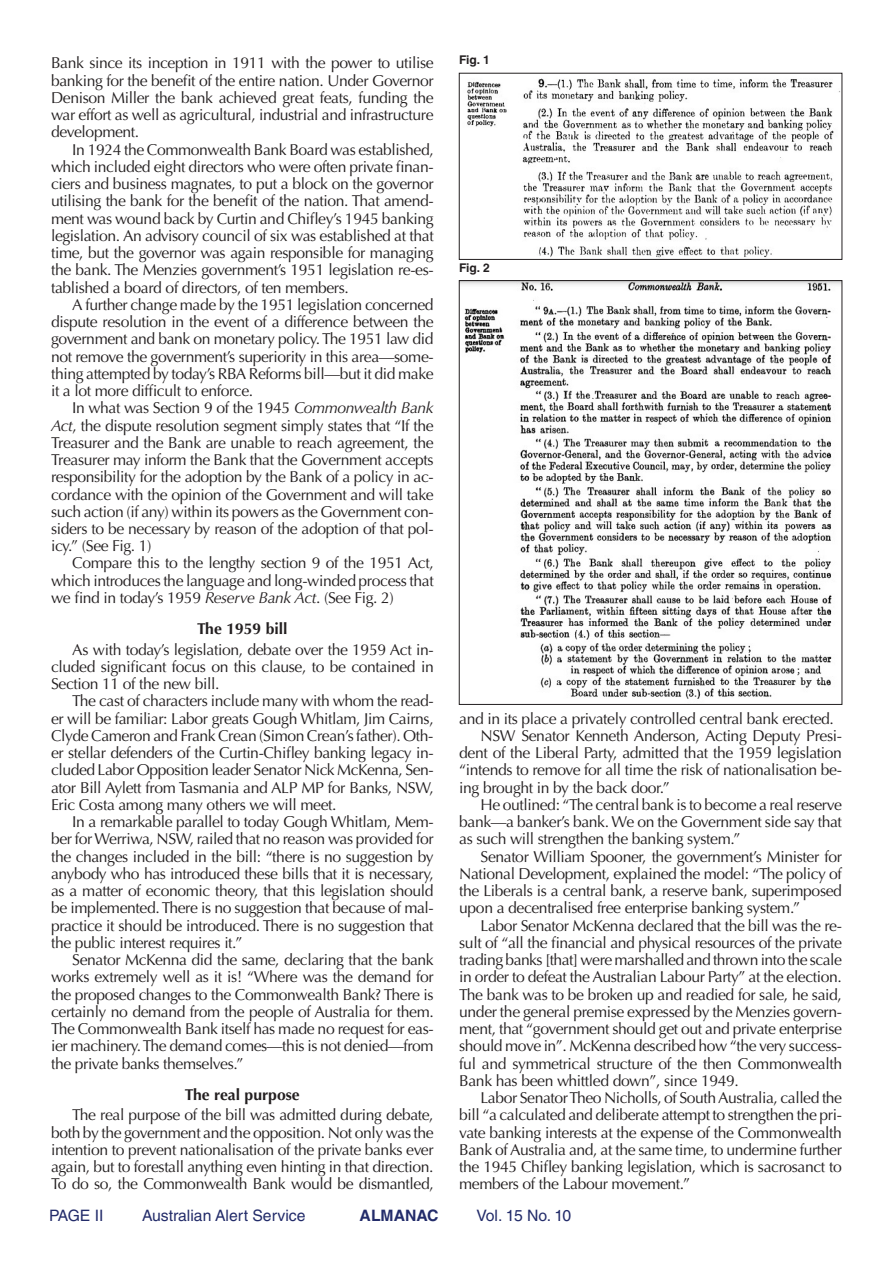
<style>
.page{position:relative;width:893px;height:1263px;background:#fff}
.page>*{position:absolute;margin:0;border:0;box-sizing:border-box;transform-origin:0 0}
.t1{font:15.75px/17.2px "Optima LT Std";letter-spacing:-.025em;color:#231f20;text-align:justify}
.t2{font:15.75px "Helvetica LT Std";color:#232c6a}
.t3{font:700 15.75px "Optima LT Std";color:#231f20}
.t4{font:700 15.75px "Helvetica LT Std";color:#232c6a}
.t5{font:700 12px "Helvetica LT Std";letter-spacing:-.015em;color:#231f20}
.s1{font-style:italic}
</style>
<div class="page">
<img style="left:467px;top:78px;width:373px;height:180px">
<div style="left:459px;top:73px;width:383px;height:187px;border:1px solid #231f20"></div>
<img style="left:461px;top:282px;width:379px;height:417px">
<p class="t1" style="left:51px;top:55px;width:384px">Bank since its inception in 1911 with the power to utilise banking for the benefit of the entire nation. Under Governor Denison Miller the bank achieved great feats, funding the war effort as well as agricultural, industrial and infrastructure development.</p>
<p class="t1" style="left:51px;top:141px;width:384px;text-indent:21px">In 1924 the Commonwealth Bank Board was established, which included eight directors who were often private finan&shy;ciers and business magnates, to put a block on the governor utilising the bank for the benefit of the nation. That amend&shy;ment was wound back by Curtin and Chifley’s 1945 banking legislation. An advisory council of six was established at that time, but the governor was again responsible for managing the bank. The Menzies government’s 1951 legislation re-es&shy;tablished a board of directors, of ten members.</p>
<p class="t1" style="left:51px;top:296px;width:384px;text-indent:21px">A further change made by the 1951 legislation concerned dispute resolution in the event of a difference between the government and bank on monetary policy. The 1951 law did not remove the government’s superiority in this area—some&shy;thing attempted by today’s RBA Reforms bill—but it did make it a lot more difficult to enforce.</p>
<p class="t1" style="left:51px;top:399px;width:384px;text-indent:21px">In what was Section 9 of the 1945 <span class="s1">Commonwealth Bank Act</span>, the dispute resolution segment simply states that “If the Treasurer and the Bank are unable to reach agreement, the Treasurer may inform the Bank that the Government accepts responsibility for the adoption by the Bank of a policy in ac&shy;cordance with the opinion of the Government and will take such action (if any) within its powers as the Government con&shy;siders to be necessary by reason of the adoption of that pol&shy;icy.” (See Fig. 1)</p>
<p class="t1" style="left:51px;top:555px;width:384px;text-indent:21px">Compare this to the lengthy section 9 of the 1951 Act, which introduces the language and long-winded process that we find in today’s 1959 <span class="s1">Reserve Bank Act</span>. (See Fig. 2)</p>
<p class="t3" style="left:197px;top:620px;width:92px">The 1959 bill</p>
<p class="t1" style="left:51px;top:641px;width:384px;text-indent:21px">As with today’s legislation, debate over the 1959 Act in&shy;cluded significant focus on this clause, to be contained in Section 11 of the new bill.</p>
<p class="t1" style="left:51px;top:693px;width:384px;text-indent:21px">The cast of characters include many with whom the read&shy;er will be familiar: Labor greats Gough Whitlam, Jim Cairns, Clyde Cameron and Frank Crean (Simon Crean’s father). Oth&shy;er stellar defenders of the Curtin-Chifley banking legacy in&shy;cluded Labor Opposition leader Senator Nick McKenna, Sen&shy;ator Bill Aylett from Tasmania and ALP MP for Banks, NSW, Eric Costa among many others we will meet.</p>
<p class="t1" style="left:51px;top:813px;width:384px;text-indent:21px">In a remarkable parallel to today Gough Whitlam, Mem&shy;ber for Werriwa, NSW, railed that no reason was provided for the changes included in the bill: “there is no suggestion by anybody who has introduced these bills that it is necessary, as a matter of economic theory, that this legislation should be implemented. There is no suggestion that because of mal&shy;practice it should be introduced. There is no suggestion that the public interest requires it.”</p>
<p class="t1" style="left:51px;top:951px;width:384px;text-indent:21px">Senator McKenna did the same, declaring that the bank works extremely well as it is! “Where was the demand for the proposed changes to the Commonwealth Bank? There is certainly no demand from the people of Australia for them.<br>The Commonwealth Bank itself has made no request for eas&shy;ier machinery. The demand comes—this is not denied—from the private banks themselves.”</p>
<p class="t3" style="left:185px;top:1086px;width:116px">The real purpose</p>
<p class="t1" style="left:51px;top:1107px;width:384px;text-indent:21px">The real purpose of the bill was admitted during debate, both by the government and the opposition. Not only was the intention to prevent nationalisation of the private banks ever again, but to forestall anything even hinting in that direction.<br>To do so, the Commonwealth Bank would be dismantled,</p>
<p class="t5" style="left:459px;top:53px;width:32px">Fig. 1</p>
<p class="t5" style="left:459px;top:260px;width:32px">Fig. 2</p>
<p class="t1" style="left:459px;top:710px;width:376px">and in its place a privately controlled central bank erected.</p>
<p class="t1" style="left:480px;top:727px;width:363px">NSW Senator Kenneth Anderson, Acting Deputy Presi-</p>
<p class="t1" style="left:459px;top:744px;width:384px">dent of the Liberal Party, admitted that the 1959 legislation</p>
<p class="t1" style="left:459px;top:762px;width:384px">“intends to remove for all time the risk of nationalisation be-</p>
<p class="t1" style="left:459px;top:779px;width:212px">ing brought in by the back door.”</p>
<p class="t1" style="left:480px;top:796px;width:363px">He outlined: “The central bank is to become a real reserve</p>
<p class="t1" style="left:459px;top:813px;width:384px">bank—a banker’s bank. We on the Government side say that</p>
<p class="t1" style="left:459px;top:831px;width:283px">as such will strengthen the banking system.”</p>
<p class="t1" style="left:480px;top:848px;width:363px">Senator William Spooner, the government’s Minister for</p>
<p class="t1" style="left:459px;top:865px;width:384px">National Development, explained the model: “The policy of</p>
<p class="t1" style="left:459px;top:882px;width:384px">the Liberals is a central bank, a reserve bank, superimposed</p>
<p class="t1" style="left:459px;top:900px;width:342px">upon a decentralised free enterprise banking system.”</p>
<p class="t1" style="left:480px;top:917px;width:363px">Labor Senator McKenna declared that the bill was the re-</p>
<p class="t1" style="left:459px;top:934px;width:384px">sult of “all the financial and physical resources of the private</p>
<p class="t1" style="left:459px;top:951px;width:384px">trading banks [that] were marshalled and thrown into the scale</p>
<p class="t1" style="left:459px;top:969px;width:384px">in order to defeat the Australian Labour Party” at the election.</p>
<p class="t1" style="left:459px;top:986px;width:384px">The bank was to be broken up and readied for sale, he said,</p>
<p class="t1" style="left:459px;top:1003px;width:384px">under the general premise expressed by the Menzies govern-</p>
<p class="t1" style="left:459px;top:1020px;width:384px">ment, that “government should get out and private enterprise</p>
<p class="t1" style="left:459px;top:1038px;width:384px">should move in”. McKenna described how “the very success-</p>
<p class="t1" style="left:459px;top:1055px;width:384px">ful and symmetrical structure of the then Commonwealth</p>
<p class="t1" style="left:459px;top:1072px;width:281px">Bank has been whittled down”, since 1949.</p>
<p class="t1" style="left:480px;top:1089px;width:363px">Labor Senator Theo Nicholls, of South Australia, called the</p>
<p class="t1" style="left:459px;top:1107px;width:384px">bill “a calculated and deliberate attempt to strengthen the pri-</p>
<p class="t1" style="left:459px;top:1124px;width:384px">vate banking interests at the expense of the Commonwealth</p>
<p class="t1" style="left:459px;top:1141px;width:384px">Bank of Australia and, at the same time, to undermine further</p>
<p class="t1" style="left:459px;top:1158px;width:384px">the 1945 Chifley banking legislation, which is sacrosanct to</p>
<p class="t1" style="left:459px;top:1175px;width:232px">members of the Labour movement.”</p>
<p class="t2" style="left:49px;top:1207px;width:56px">PAGE II</p>
<p class="t2" style="left:142px;top:1207px;width:165px">Australian Alert Service</p>
<p class="t4" style="left:360px;top:1206px;width:80px">ALMANAC</p>
<p class="t2" style="left:477px;top:1207px;width:96px">Vol. 15 No. 10</p>
</div>
